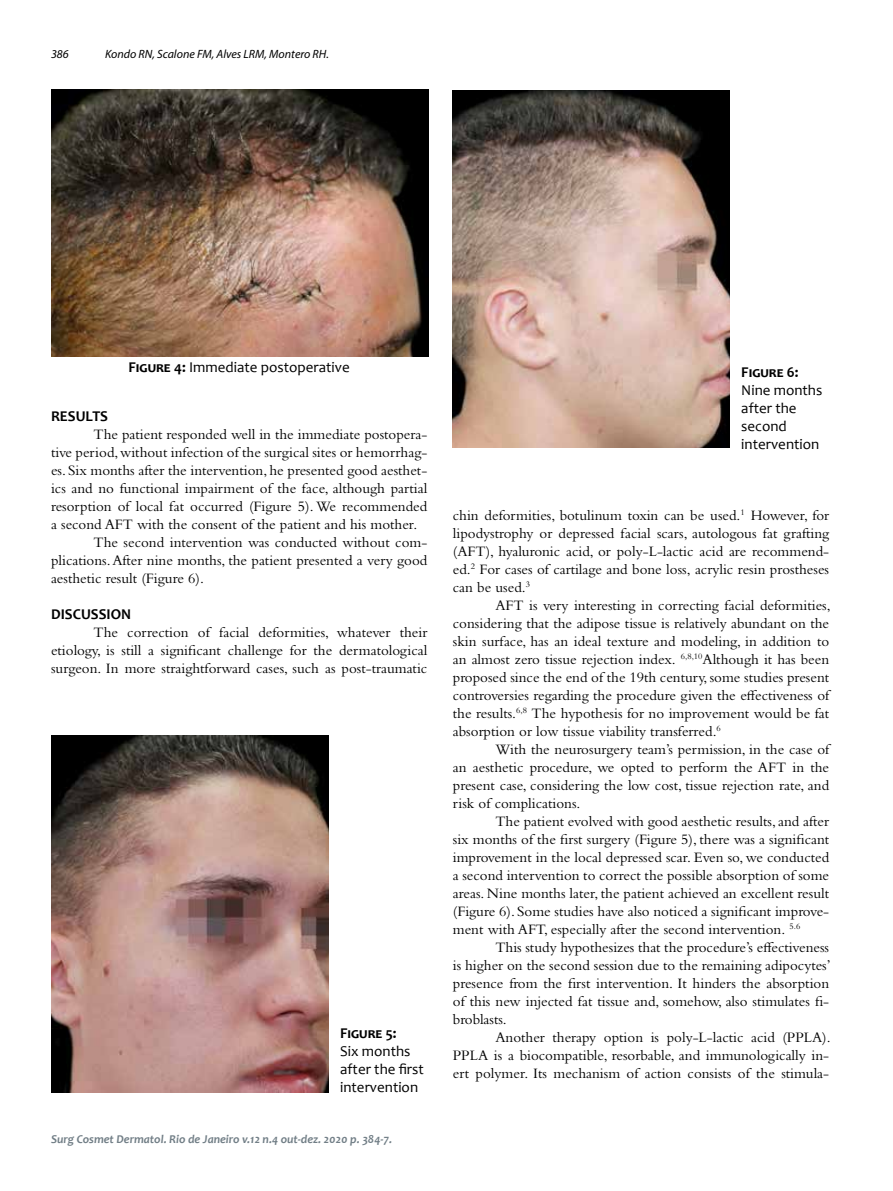
<style>
.page{position:relative;width:893px;height:1191px;background:#fff}
.page>*{position:absolute;margin:0;border:0;box-sizing:border-box;transform-origin:0 0}
.t1{font:15px/18px "Bembo Std";color:#000;text-align:justify}
.t2{font:15px/18px "Candara";color:#000}
.t3{font:700 15px "Candara";color:#000}
.t4{font:italic 700 12px "Candara";color:#717e86}
.t5{font:italic 12px "Myriad Pro";color:#000}
.s1{font-weight:700}
</style>
<div class="page">
<img style="left:51px;top:89px;width:377px;height:267px">
<img style="left:51px;top:735px;width:278px;height:357px">
<img style="left:452px;top:90px;width:278px;height:357px">
<p class="t5" style="left:51px;top:46px;width:19px">386</p>
<p class="t5" style="left:105px;top:46px;width:225px">Kondo RN, Scalone FM, Alves LRM, Montero RH.</p>
<p class="t2" style="left:129px;top:358px;width:223px"><span class="s1">Figure 4:</span> Immediate postoperative</p>
<p class="t3" style="left:51px;top:407px;width:59px">RESULTS</p>
<p class="t1" style="left:94px;top:425px;width:335px">The patient responded well in the immediate postopera-</p>
<p class="t1" style="left:51px;top:443px;width:378px">tive period, without infection of the surgical sites or hemorrhag-</p>
<p class="t1" style="left:51px;top:461px;width:378px">es. Six months after the intervention, he presented good aesthet-</p>
<p class="t1" style="left:51px;top:479px;width:378px">ics and no functional impairment of the face, although partial</p>
<p class="t1" style="left:51px;top:497px;width:378px">resorption of local fat occurred (Figure 5). We recommended</p>
<p class="t1" style="left:51px;top:515px;width:368px">a second AFT with the consent of the patient and his mother.</p>
<p class="t1" style="left:94px;top:533px;width:335px">The second intervention was conducted without com-</p>
<p class="t1" style="left:51px;top:551px;width:378px">plications. After nine months, the patient presented a very good</p>
<p class="t1" style="left:51px;top:569px;width:154px">aesthetic result (Figure 6).</p>
<p class="t3" style="left:51px;top:605px;width:82px">DISCUSSION</p>
<p class="t1" style="left:51px;top:623px;width:378px;text-indent:43px">The correction of facial deformities, whatever their etiology, is still a significant challenge for the dermatological surgeon. In more straightforward cases, such as post-traumatic</p>
<p class="t3" style="left:340px;top:1024px;width:58px">Figure 5:</p>
<p class="t2" style="left:340px;top:1042px;width:85px">Six months after the first intervention</p>
<p class="t4" style="left:51px;top:1131px;width:343px">Surg Cosmet Dermatol. Rio de Janeiro v.12 n.4 out-dez. 2020 p. 384-7.</p>
<p class="t3" style="left:741px;top:362px;width:59px">Figure 6:</p>
<p class="t2" style="left:741px;top:381px;width:83px">Nine months after the second intervention</p>
<p class="t1" style="left:453px;top:506px;width:378px">chin deformities, botulinum toxin can be used.<sup>1</sup> However, for lipodystrophy or depressed facial scars, autologous fat grafting (AFT), hyaluronic acid, or poly-L-lactic acid are recommend&shy;ed.<sup>2</sup> For cases of cartilage and bone loss, acrylic resin prostheses can be used.<sup>3</sup></p>
<p class="t1" style="left:453px;top:596px;width:379px;text-indent:43px">AFT is very interesting in correcting facial deformities, considering that the adipose tissue is relatively abundant on the skin surface, has an ideal texture and modeling, in addition to an almost zero tissue rejection index. <sup>6,8,10</sup>Although it has been proposed since the end of the 19th century, some studies present controversies regarding the procedure given the effectiveness of the results.<sup>6,8</sup> The hypothesis for no improvement would be fat absorption or low tissue viability transferred.<sup>6</sup></p>
<p class="t1" style="left:453px;top:740px;width:378px;text-indent:43px">With the neurosurgery team’s permission, in the case of an aesthetic procedure, we opted to perform the AFT in the present case, considering the low cost, tissue rejection rate, and risk of complications.</p>
<p class="t1" style="left:453px;top:812px;width:378px;text-indent:43px">The patient evolved with good aesthetic results, and after six months of the first surgery (Figure 5), there was a significant improvement in the local depressed scar. Even so, we conducted a second intervention to correct the possible absorption of some areas. Nine months later, the patient achieved an excellent result (Figure 6). Some studies have also noticed a significant improve&shy;ment with AFT, especially after the second intervention. <sup>5.6</sup></p>
<p class="t1" style="left:453px;top:938px;width:379px;text-indent:43px">This study hypothesizes that the procedure’s effectiveness is higher on the second session due to the remaining adipocytes’ presence from the first intervention. It hinders the absorption of this new injected fat tissue and, somehow, also stimulates fi&shy;broblasts.</p>
<p class="t1" style="left:453px;top:1028px;width:379px;text-indent:43px">Another therapy option is poly-L-lactic acid (PPLA).<br>PPLA is a biocompatible, resorbable, and immunologically in&shy;ert polymer. Its mechanism of action consists of the stimula-</p>
</div>
